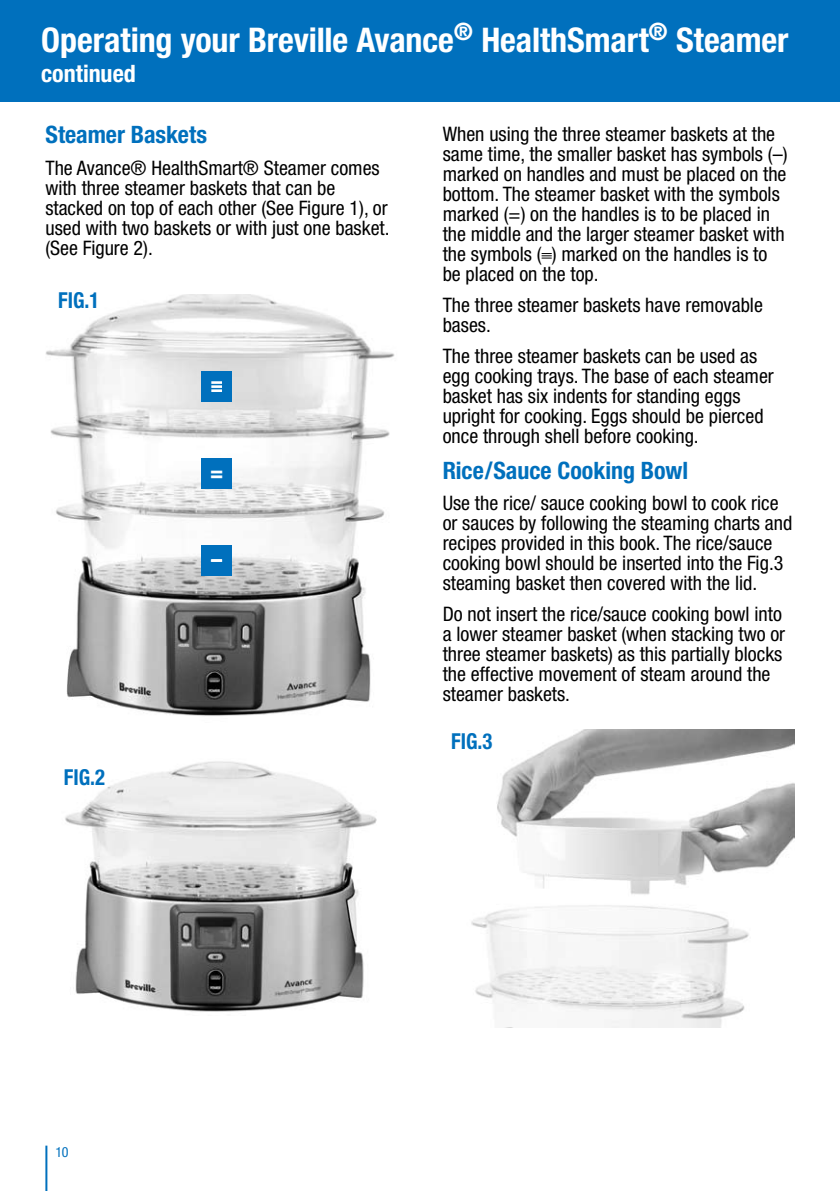
<style>
.page{position:relative;width:840px;height:1191px;background:#fff}
.page>*{position:absolute;margin:0;border:0;box-sizing:border-box;transform-origin:0 0}
.t1{font:700 condensed 34px "Helvetica Neue";color:#fff}
.t2{font:700 condensed 24px "Helvetica Neue";color:#0070bd}
.t3{font:700 condensed 24px "Helvetica Neue";color:#fff}
.t4{font:700 condensed 22px "Helvetica Neue";color:#0070bd;scale:.94 1}
.t5{font:700 condensed 22px "Helvetica Neue";color:#fff}
.t6{font:condensed 20px/20px "Helvetica Neue";color:#000}
.t7{font:condensed 14px "Helvetica Neue";color:#0070bd}
</style>
<div class="page">
<div style="left:0;top:0;width:839px;height:102px;background:#0070bd"></div>
<hr style="left:839px;top:0;width:1px;height:102px;background:#0070bd">
<hr style="left:45px;top:1145px;width:2px;height:46px;background:#0070bd">
<img style="left:45px;top:294px;width:350px;height:422px">
<img style="left:65px;top:761px;width:312px;height:251px">
<svg style="left:541px;top:253px;width:10px;height:5px"></svg>
<img style="left:471px;top:730px;width:322px;height:297px">
<div style="left:201px;top:371px;width:31px;height:31px;background:#0070bd"></div>
<div style="left:201px;top:458px;width:31px;height:30px;background:#0070bd"></div>
<div style="left:201px;top:545px;width:31px;height:30px;background:#0070bd"></div>
<svg style="left:211px;top:559px;width:11px;height:3px"></svg>
<svg style="left:211px;top:381px;width:11px;height:11px"></svg>
<h1 class="t1" style="left:41px;top:19px;width:748px">Operating your Breville Avance<sup>®</sup> HealthSmart<sup>®</sup> Steamer</h1>
<p class="t3" style="left:41px;top:59px;width:96px">continued</p>
<p class="t2" style="left:45px;top:120px;width:163px">Steamer Baskets</p>
<p class="t6" style="left:45px;top:157px;width:345px">The Avance® HealthSmart® Steamer comes with three steamer baskets that can be stacked on top of each other (See Figure 1), or used with two baskets or with just one basket. (See Figure 2).</p>
<p class="t4" style="left:58px;top:287px;width:45px">Fig.1</p>
<p class="t4" style="left:64px;top:763px;width:45px">Fig.2</p>
<p class="t5" style="left:210px;top:459px;width:15px">=</p>
<p class="t5" style="left:211px;top:546px;width:12px">–</p>
<p class="t6" style="left:442px;top:123px;width:346px">When using the three steamer baskets at the same time, the smaller basket has symbols (–) marked on handles and must be placed on the bottom. The steamer basket with the symbols marked (=) on the handles is to be placed in the middle and the larger steamer basket with the symbols ( ) marked on the handles is to be placed on the top.</p>
<p class="t6" style="left:442px;top:295px;width:321px">The three steamer baskets have removable bases.</p>
<p class="t6" style="left:442px;top:346px;width:332px">The three steamer baskets can be used as egg cooking trays. The base of each steamer basket has six indents for standing eggs upright for cooking. Eggs should be pierced once through shell before cooking.</p>
<p class="t2" style="left:442px;top:455px;width:247px">Rice/Sauce Cooking Bowl</p>
<p class="t6" style="left:442px;top:493px;width:351px">Use the rice/ sauce cooking bowl to cook rice or sauces by following the steaming charts and recipes provided in this book. The rice/sauce cooking bowl should be inserted into the Fig.3 steaming basket then covered with the lid.</p>
<p class="t6" style="left:442px;top:604px;width:344px">Do not insert the rice/sauce cooking bowl into a lower steamer basket (when stacking two or three steamer baskets) as this partially blocks the effective movement of steam around the steamer baskets.</p>
<p class="t4" style="left:451px;top:727px;width:45px">Fig.3</p>
<p class="t7" style="left:55px;top:1143px;width:15px">10</p>
</div>
